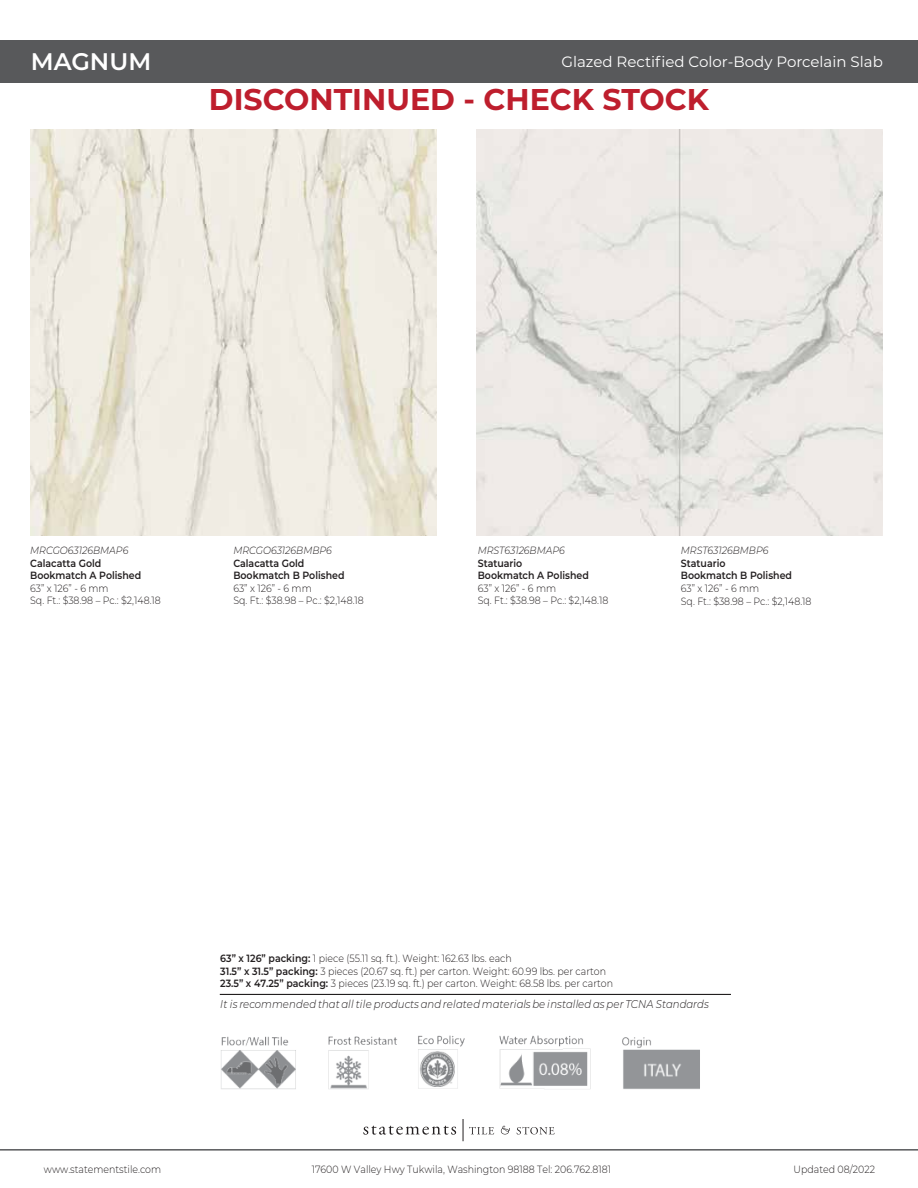
<style>
.page{position:relative;width:918px;height:1188px;background:#fff}
.page>*{position:absolute;margin:0;border:0;box-sizing:border-box;transform-origin:0 0}
.t1{font:700 30px "Montserrat";color:#be1e2d}
.t2{font:600 24px "Montserrat";color:#fff}
.t3{font:15px "Montserrat";color:#fff}
.t4{font:italic 300 11.25px "Montserrat";letter-spacing:.005em;color:#231f20;scale:.9 1}
.t5{font:300 10.5px/12.6px "Montserrat";color:#231f20;scale:.9 1}
.t6{font:600 10.5px/12.6px "Montserrat";color:#231f20;scale:.9 1}
.t7{font:italic 300 10.5px "Montserrat";color:#231f20;scale:.9 1}
.s1{font-weight:600}
</style>
<div class="page">
<div style="left:0;top:40px;width:918px;height:43px;background:#58595b"></div>
<hr style="left:0;top:1149px;width:918px;height:2px;background:#58595b">
<svg style="left:363px;top:1126px;width:93px;height:9px"></svg>
<svg style="left:501px;top:1126px;width:9px;height:8px"></svg>
<svg style="left:517px;top:1127px;width:38px;height:7px"></svg>
<svg style="left:463px;top:1119px;width:31px;height:22px"></svg>
<hr style="left:220px;top:994px;width:511px;height:1px;background:#221f1f">
<img style="left:221px;top:1035px;width:479px;height:54px">
<img style="left:30px;top:130px;width:406px;height:406px">
<img style="left:476px;top:130px;width:406px;height:406px">
<h2 class="t2" style="left:31px;top:44px;width:122px">MAGNUM</h2>
<h3 class="t3" style="left:561px;top:51px;width:323px">Glazed Rectified Color-Body Porcelain Slab</h3>
<h1 class="t1" style="left:209px;top:78px;width:502px">DISCONTINUED - CHECK STOCK</h1>
<p class="t7" style="left:30px;top:543px;width:111px">MRCGO63126BMAP6</p>
<p class="t6" style="left:30px;top:556px;width:125px">Calacatta Gold<br>Bookmatch A Polished</p>
<p class="t5" style="left:30px;top:581px;width:147px">63” x 126” - 6 mm<br>Sq. Ft.: $38.98 – Pc.: $2,148.18</p>
<p class="t7" style="left:233px;top:543px;width:111px">MRCGO63126BMBP6</p>
<p class="t6" style="left:233px;top:556px;width:125px">Calacatta Gold<br>Bookmatch B Polished</p>
<p class="t5" style="left:233px;top:582px;width:147px">63” x 126” - 6 mm<br>Sq. Ft.: $38.98 – Pc.: $2,148.18</p>
<p class="t7" style="left:478px;top:543px;width:98px">MRST63126BMAP6</p>
<p class="t6" style="left:478px;top:556px;width:125px">Statuario<br>Bookmatch A Polished</p>
<p class="t5" style="left:478px;top:582px;width:147px">63” x 126” - 6 mm<br>Sq. Ft.: $38.98 – Pc.: $2,148.18</p>
<p class="t7" style="left:681px;top:543px;width:99px">MRST63126BMBP6</p>
<p class="t6" style="left:681px;top:556px;width:125px">Statuario<br>Bookmatch B Polished</p>
<p class="t5" style="left:681px;top:582px;width:147px">63” x 126” - 6 mm<br>Sq. Ft.: $38.98 – Pc.: $2,148.18</p>
<p class="t5" style="left:220px;top:952px;width:438px"><span class="s1">63” x 126” packing:</span> 1 piece (55.11 sq. ft.). Weight: 162.63 lbs. each<br><span class="s1">31.5” x 31.5” packing:</span> 3 pieces (20.67 sq. ft.) per carton. Weight: 60.99 lbs. per carton<br><span class="s1">23.5” x 47.25” packing:</span> 3 pieces (23.19 sq. ft.) per carton. Weight: 68.58 lbs. per carton</p>
<p class="t4" style="left:220px;top:996px;width:544px">It is recommended that all tile products and related materials be installed as per TCNA Standards</p>
<p class="t5" style="left:44px;top:1162px;width:132px">www.statementstile.com</p>
<p class="t5" style="left:312px;top:1163px;width:334px">17600 W Valley Hwy Tukwila, Washington 98188 Tel: 206.762.8181</p>
<p class="t5" style="left:794px;top:1162px;width:92px">Updated 08/2022</p>
</div>
